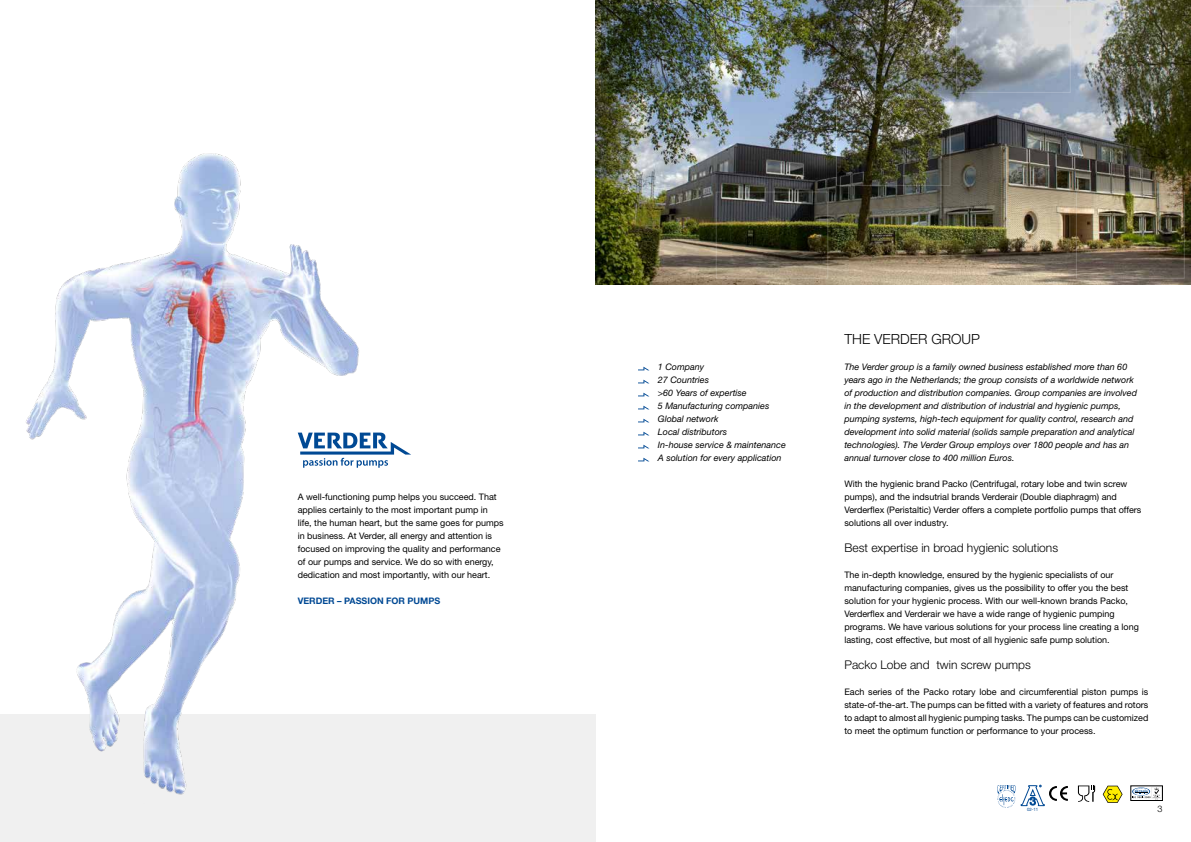
<style>
.page{position:relative;width:1191px;height:842px;background:#fff}
.page>*{position:absolute;margin:0;border:0;box-sizing:border-box;transform-origin:0 0}
.t1{font:300 14px "Helvetica Neue LT Std";color:#000}
.t2{font:300 12px "Helvetica Neue LT Std";color:#000}
.t3{font:9px/13px "Helvetica Neue LT Std";color:#000}
.t4{font:italic 9px/13px "Helvetica Neue LT Std";color:#000}
.t5{font:700 9px "Helvetica Neue LT Std";color:#004994}
.t6{font:300 9px "Helvetica Neue LT Std";color:#000}
.t7{font:4.5px "Helvetica Neue LT Std";color:#004994;scale:.95 1}
</style>
<div class="page">
<svg style="left:997px;top:785px;width:70px;height:23px"></svg>
<svg style="left:1078px;top:785px;width:17px;height:17px"></svg>
<svg style="left:1102px;top:786px;width:20px;height:17px"></svg>
<div style="left:1130px;top:786px;width:32px;height:15px;border:1px solid #000"></div>
<svg style="left:1132px;top:787px;width:29px;height:13px"></svg>
<img style="left:595px;top:0;width:596px;height:285px">
<img style="left:601px;top:6px;width:109px;height:87px">
<div style="left:956px;top:6px;width:114px;height:87px;border:1px solid #fff"></div>
<svg style="left:638px;top:367px;width:11px;height:3px"></svg>
<svg style="left:638px;top:380px;width:11px;height:3px"></svg>
<svg style="left:638px;top:393px;width:11px;height:3px"></svg>
<svg style="left:638px;top:406px;width:11px;height:3px"></svg>
<svg style="left:638px;top:419px;width:11px;height:3px"></svg>
<svg style="left:638px;top:432px;width:11px;height:3px"></svg>
<svg style="left:638px;top:445px;width:11px;height:3px"></svg>
<svg style="left:638px;top:458px;width:11px;height:3px"></svg>
<div style="left:0;top:714px;width:595px;height:128px;background:#f0f0f0"></div>
<img style="left:26px;top:153px;width:349px;height:642px">
<svg style="left:298px;top:433px;width:113px;height:35px"></svg>
<p class="t3" style="left:298px;top:491px;width:207px">A well-functioning pump helps you succeed. That applies certainly to the most important pump in life, the human heart, but the same goes for pumps in business. At Verder, all energy and attention is focused on improving the quality and performance of our pumps and service. We do so with energy, dedication and most importantly, with our heart.</p>
<p class="t5" style="left:298px;top:596px;width:144px">VERDER – PASSION FOR PUMPS</p>
<p class="t4" style="left:658px;top:361px;width:130px">1 Company<br>27 Countries<br>&gt;60 Years of expertise<br>5 Manufacturing companies<br>Global network<br>Local distributors<br>In-house service &amp; maintenance<br>A solution for every application</p>
<h1 class="t1" style="left:844px;top:331px;width:137px">THE VERDER GROUP</h1>
<p class="t4" style="left:844px;top:361px;width:294px">The Verder group is a family owned business established more than 60 years ago in the Netherlands; the group consists of a worldwide network of production and distribution companies. Group companies are involved in the development and distribution of industrial and hygienic pumps, pumping systems, high-tech equipment for quality control, research and development into solid material (solids sample preparation and analytical technologies). The Verder Group employs over 1800 people and has an annual turnover close to 400 million Euros.</p>
<p class="t3" style="left:844px;top:478px;width:298px">With the hygienic brand Packo (Centrifugal, rotary lobe and twin screw pumps), and the indsutrial brands Verderair (Double diaphragm) and Verderflex (Peristaltic) Verder offers a complete portfolio pumps that offers solutions all over industry.</p>
<h2 class="t2" style="left:844px;top:541px;width:215px">Best expertise in broad hygienic solutions</h2>
<p class="t3" style="left:844px;top:569px;width:296px">The in-depth knowledge, ensured by the hygienic specialists of our manufacturing companies, gives us the possibility to offer you the best solution for your hygienic process. With our well-known brands Packo, Verderflex and Verderair we have a wide range of hygienic pumping programs. We have various solutions for your process line creating a long lasting, cost effective, but most of all hygienic safe pump solution.</p>
<h2 class="t2" style="left:844px;top:658px;width:188px">Packo Lobe and twin screw pumps</h2>
<p class="t3" style="left:844px;top:686px;width:305px;text-align:justify">Each series of the Packo rotary lobe and circumferential piston pumps is state-of-the-art. The pumps can be fitted with a variety of features and rotors to adapt to almost all hygienic pumping tasks. The pumps can be customized to meet the optimum function or performance to your process.</p>
<p class="t7" style="left:1027px;top:806px;width:13px">02-11</p>
<p class="t6" style="left:1157px;top:804px;width:7px">3</p>
</div>
